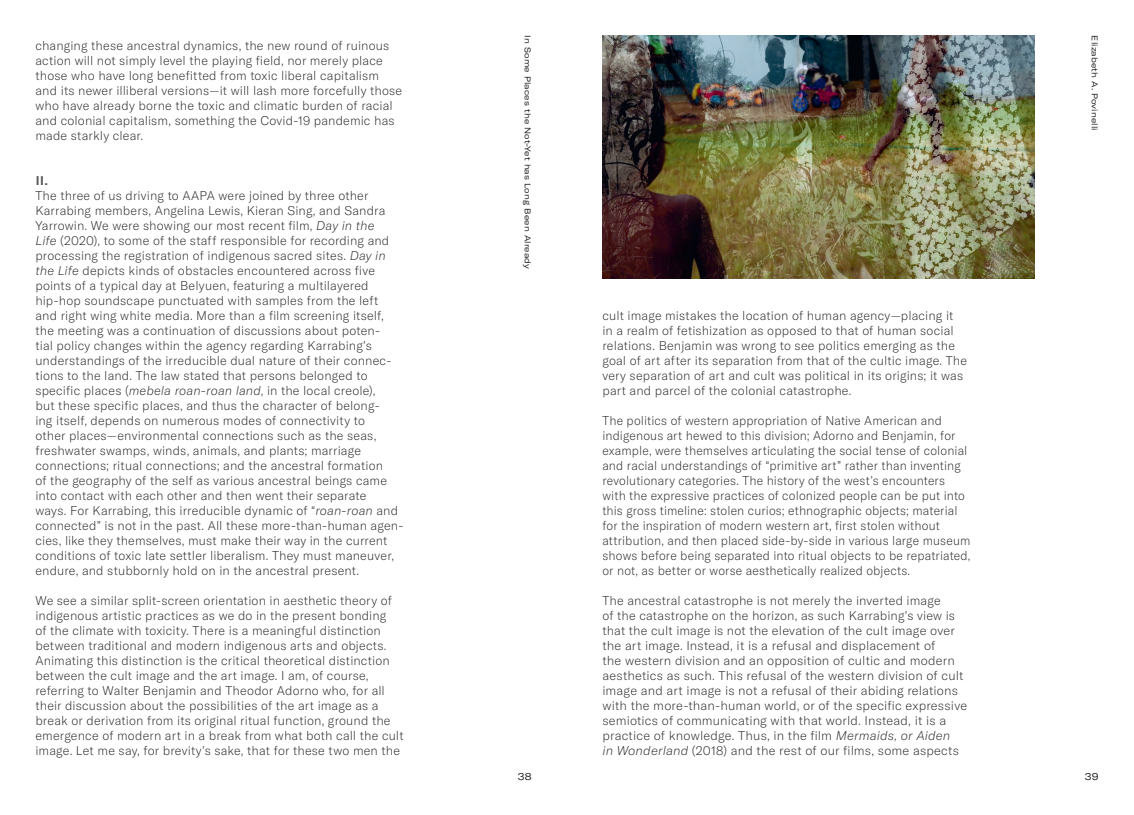
<style>
.page{position:relative;width:1134px;height:815px;background:#fff}
.page>*{position:absolute;margin:0;border:0;box-sizing:border-box;transform-origin:0 0}
.txt_MAIN{font:100 12.5px/15px "GT America";letter-spacing:.01em;color:#231f20}
.t1{font:expanded 10px "GT America";color:#231f20}
.t2{font:expanded 8.25px "GT America";letter-spacing:.02em;color:#231f20}
.s1{font-weight:500;font-stretch:expanded;color:#57585a}
.s2{font-style:italic}
</style>
<div class="page">
<img style="left:602px;top:35px;width:433px;height:244px">
<p class="txt_MAIN" style="left:35px;top:39px;width:368px">changing these ancestral dynamics, the new round of ruinous action will not simply level the playing field, nor merely place those who have long benefitted from toxic liberal capitalism and its newer illiberal versions—it will lash more forcefully those who have already borne the toxic and climatic burden of racial and colonial capitalism, something the Covid-19 pandemic has made starkly clear.</p>
<p class="txt_MAIN" style="left:35px;top:174px;width:369px"><span class="s1">II.<br></span>The three of us driving to AAPA were joined by three other Karrabing members, Angelina Lewis, Kieran Sing, and Sandra Yarrowin. We were showing our most recent film, <span class="s2">Day in the<br>Life</span> (2020), to some of the staff responsible for recording and processing the registration of indigenous sacred sites. <span class="s2">Day in the Life</span> depicts kinds of obstacles encountered across five points of a typical day at Belyuen, featuring a multilayered hip-hop soundscape punctuated with samples from the left<br>and right wing white media. More than a film screening itself, the meeting was a continuation of discussions about poten-<br>tial policy changes within the agency regarding Karrabing’s understandings of the irreducible dual nature of their connec&shy;tions to the land. The law stated that persons belonged to specific places (<span class="s2">mebela roan-roan land</span>, in the local creole),<br>but these specific places, and thus the character of belong-<br>ing itself, depends on numerous modes of connectivity to<br>other places—environmental connections such as the seas, freshwater swamps, winds, animals, and plants; marriage connections; ritual connections; and the ancestral formation<br>of the geography of the self as various ancestral beings came into contact with each other and then went their separate<br>ways. For Karrabing, this irreducible dynamic of “<span class="s2">roan-roan</span> and connected” is not in the past. All these more-than-human agen&shy;cies, like they themselves, must make their way in the current conditions of toxic late settler liberalism. They must maneuver, endure, and stubbornly hold on in the ancestral present.</p>
<p class="txt_MAIN" style="left:35px;top:594px;width:370px">We see a similar split-screen orientation in aesthetic theory of indigenous artistic practices as we do in the present bonding<br>of the climate with toxicity. There is a meaningful distinction between traditional and modern indigenous arts and objects.<br>Animating this distinction is the critical theoretical distinction between the cult image and the art image. I am, of course, referring to Walter Benjamin and Theodor Adorno who, for all their discussion about the possibilities of the art image as a break or derivation from its original ritual function, ground the emergence of modern art in a break from what both call the cult image. Let me say, for brevity’s sake, that for these two men the</p>
<p class="t2" style="left:533px;top:35px;width:235px;rotate:90deg">In Some Places the Not-Yet has Long Been Already</p>
<p class="txt_MAIN" style="left:602px;top:309px;width:366px">cult image mistakes the location of human agency—placing it<br>in a realm of fetishization as opposed to that of human social relations. Benjamin was wrong to see politics emerging as the goal of art after its separation from that of the cultic image. The very separation of art and cult was political in its origins; it was part and parcel of the colonial catastrophe.</p>
<p class="txt_MAIN" style="left:602px;top:414px;width:370px">The politics of western appropriation of Native American and indigenous art hewed to this division; Adorno and Benjamin, for example, were themselves articulating the social tense of colonial and racial understandings of “primitive art” rather than inventing revolutionary categories. The history of the west’s encounters with the expressive practices of colonized people can be put into this gross timeline: stolen curios; ethnographic objects; material for the inspiration of modern western art, first stolen without attribution, and then placed side-by-side in various large museum shows before being separated into ritual objects to be repatriated, or not, as better or worse aesthetically realized objects.</p>
<p class="txt_MAIN" style="left:602px;top:594px;width:366px">The ancestral catastrophe is not merely the inverted image<br>of the catastrophe on the horizon, as such Karrabing’s view is that the cult image is not the elevation of the cult image over the art image. Instead, it is a refusal and displacement of<br>the western division and an opposition of cultic and modern aesthetics as such. This refusal of the western division of cult image and art image is not a refusal of their abiding relations with the more-than-human world, or of the specific expressive semiotics of communicating with that world. Instead, it is a practice of knowledge. Thus, in the film <span class="s2">Mermaids, or Aiden<br>in Wonderland</span> (2018) and the rest of our films, some aspects</p>
<p class="t2" style="left:1100px;top:35px;width:97px;rotate:90deg">Elizabeth A. Povinelli</p>
<p class="t1" style="left:518px;top:770px;width:15px">38</p>
<p class="t1" style="left:1085px;top:770px;width:15px">39</p>
</div>
